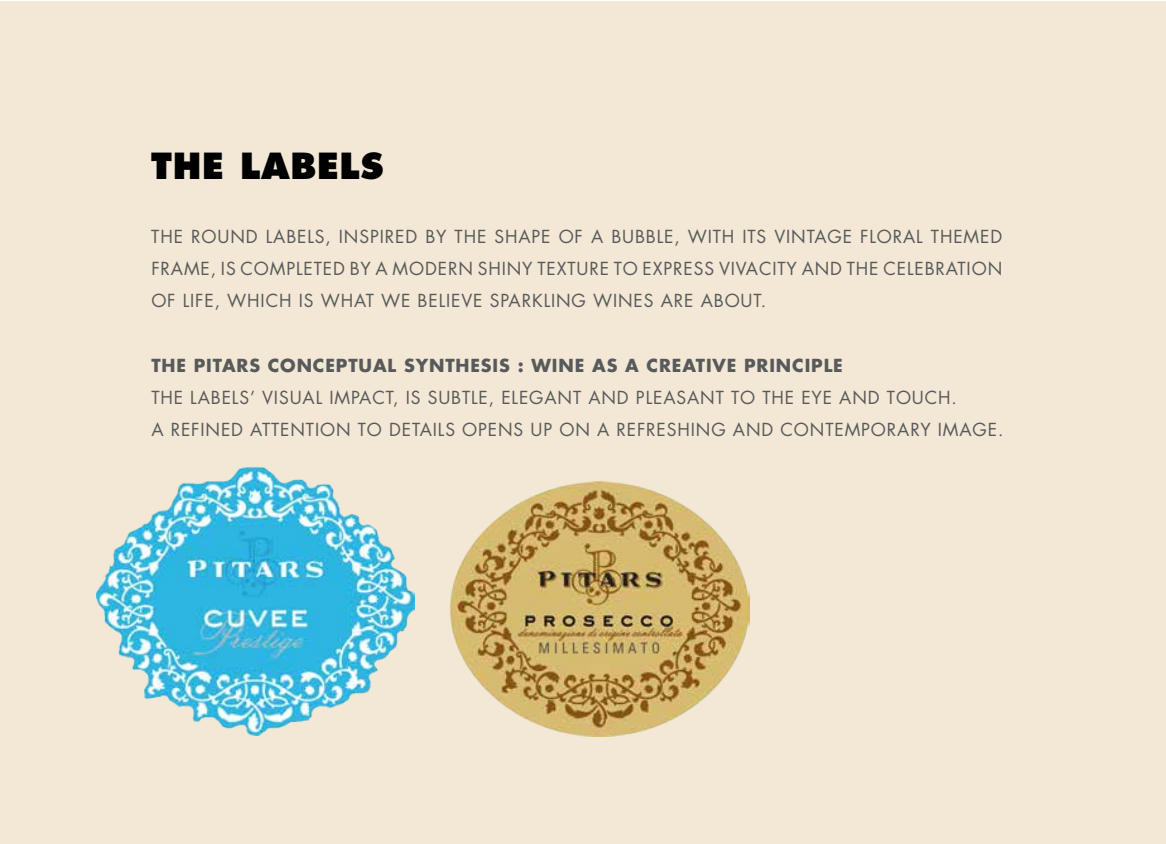
<style>
.page{position:relative;width:1166px;height:844px;background:#fff}
.page>*{position:absolute;margin:0;border:0;box-sizing:border-box;transform-origin:0 0}
.t1{font:800 35px "Futura";letter-spacing:.02em;color:#000}
.t2{font:17.5px/32.2px "Futura";letter-spacing:.05em;color:#58595b;text-align:justify}
.t3{font:700 17.5px "Futura";letter-spacing:.05em;color:#58595b}
</style>
<div class="page">
<div style="left:0;top:2px;width:1166px;height:841px;background:#f2e8d5"></div>
<img style="left:450px;top:482px;width:299px;height:254px">
<img style="left:97px;top:466px;width:318px;height:269px">
<h1 class="t1" style="left:151px;top:144px;width:234px">THE LABELS</h1>
<p class="t2" style="left:151px;top:220px;width:852px">THE ROUND LABELS, INSPIRED BY THE SHAPE OF A BUBBLE, WITH ITS VINTAGE FLORAL THEMED FRAME, IS COMPLETED BY A MODERN SHINY TEXTURE TO EXPRESS VIVACITY AND THE CELEBRATION OF LIFE, WHICH IS WHAT WE BELIEVE SPARKLING WINES ARE ABOUT.</p>
<p class="t3" style="left:151px;top:353px;width:693px">THE PITARS CONCEPTUAL SYNTHESIS : WINE AS A CREATIVE PRINCIPLE</p>
<p class="t2" style="left:151px;top:381px;width:853px">THE LABELS’ VISUAL IMPACT, IS SUBTLE, ELEGANT AND PLEASANT TO THE EYE AND TOUCH.<br>A REFINED ATTENTION TO DETAILS OPENS UP ON A REFRESHING AND CONTEMPORARY IMAGE.</p>
</div>
